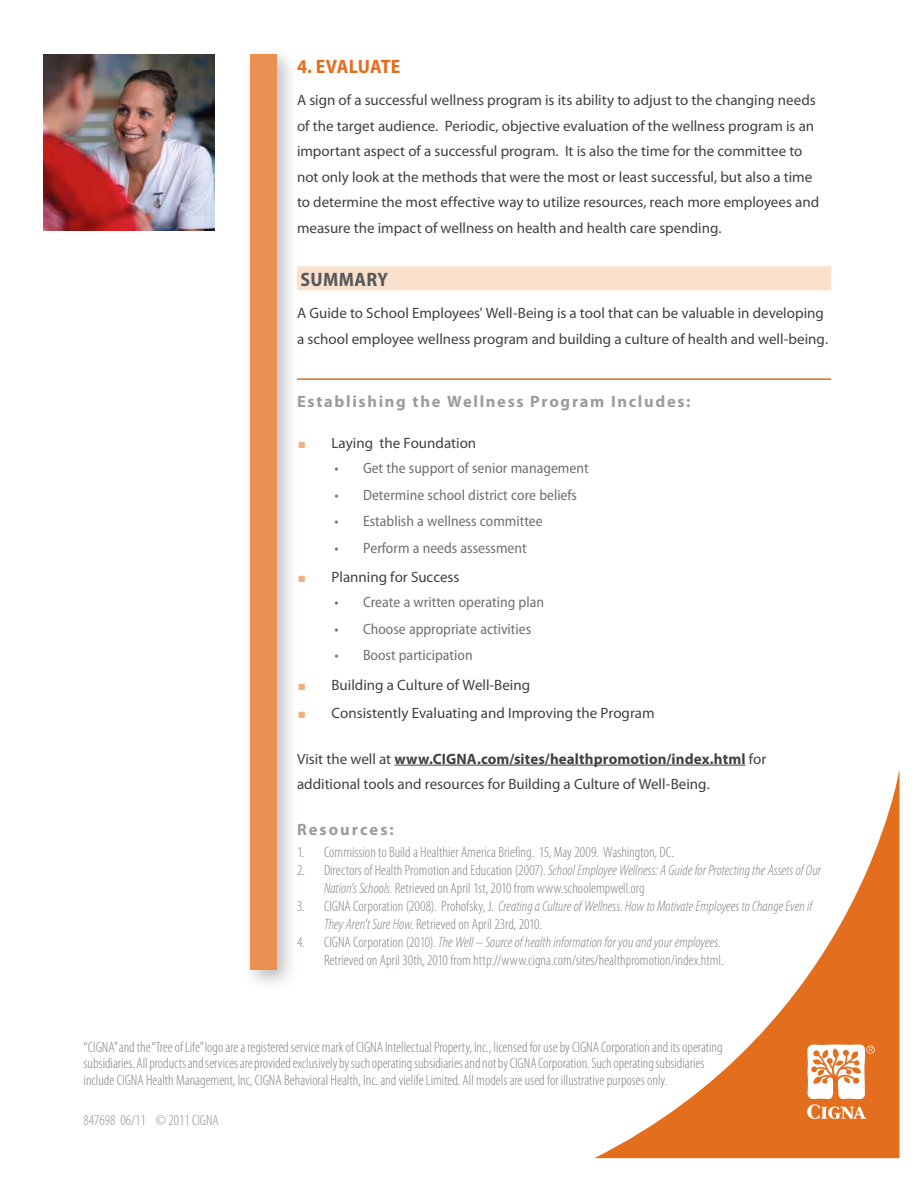
<style>
.page{position:relative;width:918px;height:1188px;background:#fff}
.page>*{position:absolute;margin:0;border:0;box-sizing:border-box;transform-origin:0 0}
.t1{font:700 semi-condensed 19.5px "Myriad Pro";letter-spacing:-.005em;color:#e36f1e}
.t2{font:700 semi-condensed 19.5px "Myriad Pro";letter-spacing:.02em;color:#58595b}
.t3{font:700 16.5px "Myriad Pro";letter-spacing:.105em;color:#9c9c9f}
.t4{font:300 condensed 15px/18px "Myriad Pro";color:#808285}
.t5{font:15px/25.5px "Myriad Pro";color:#414042}
.t6{font:semi-condensed 15px "Myriad Pro";color:#717073}
.t7{font:italic 300 condensed 15px/18px "Myriad Pro";color:#808285}
.t8{font:300 condensed 15px "Myriad Pro";letter-spacing:-.005em;color:#919195}
.s1{color:#f1af7f}
.s2{font-weight:700}
.s3{font-style:italic}
.s4{font-style:normal}
</style>
<div class="page">
<div style="left:297px;top:266px;width:534px;height:24px;background:#fae1ce"></div>
<hr style="left:297px;top:378px;width:534px;height:2px;background:#e36f1e">
<hr style="left:394px;top:765px;width:352px;height:1px;background:#414042">
<svg style="left:595px;top:769px;width:305px;height:389px"></svg>
<svg style="left:807px;top:1044px;width:68px;height:75px"></svg>
<img style="left:44px;top:54px;width:170px;height:176px">
<div style="left:241px;top:45px;width:58px;height:946px;background:#000;opacity:.26"></div>
<div style="left:250px;top:54px;width:27px;height:916px;background:#ea9052"></div>
<h1 class="t1" style="left:297px;top:56px;width:105px">4. EVALUATE</h1>
<p class="t5" style="left:297px;top:88px;width:524px">A sign of a successful wellness program is its ability to adjust to the changing needs of the target audience. Periodic, objective evaluation of the wellness program is an important aspect of a successful program. It is also the time for the committee to not only look at the methods that were the most or least successful, but also a time to determine the most effective way to utilize resources, reach more employees and measure the impact of wellness on health and health care spending.</p>
<h1 class="t2" style="left:300px;top:269px;width:89px">SUMMARY</h1>
<p class="t5" style="left:297px;top:301px;width:533px">A Guide to School Employees' Well-Being is a tool that can be valuable in developing a school employee wellness program and building a culture of health and well-being.</p>
<p class="t3" style="left:297px;top:392px;width:395px">Establishing the Wellness Program Includes:</p>
<p class="t5" style="left:298px;top:431px;width:179px"><span class="s1">■</span> Laying the Foundation</p>
<p class="t6" style="left:334px;top:460px;width:256px">• Get the support of senior management</p>
<p class="t6" style="left:335px;top:486px;width:244px">• Determine school district core beliefs</p>
<p class="t6" style="left:335px;top:513px;width:210px">• Establish a wellness committee</p>
<p class="t6" style="left:335px;top:540px;width:194px">• Perform a needs assessment</p>
<p class="t5" style="left:298px;top:565px;width:162px"><span class="s1">■</span> Planning for Success</p>
<p class="t6" style="left:334px;top:594px;width:211px">• Create a written operating plan</p>
<p class="t6" style="left:335px;top:621px;width:198px">• Choose appropriate activities</p>
<p class="t6" style="left:335px;top:647px;width:140px">• Boost participation</p>
<p class="t5" style="left:298px;top:673px;width:233px"><span class="s1">■</span> Building a Culture of Well-Being</p>
<p class="t5" style="left:298px;top:700px;width:358px"><span class="s1">■</span> Consistently Evaluating and Improving the Program</p>
<p class="t5" style="left:297px;top:746px;width:471px">Visit the well at <span class="s2">www.CIGNA.com/sites/healthpromotion/index.html</span> for additional tools and resources for Building a Culture of Well-Being.</p>
<p class="t3" style="left:297px;top:820px;width:98px">Resources:</p>
<p class="t4" style="left:297px;top:844px;width:378px">1. Commission to Build a Healthier America Briefing. 15, May 2009. Washington, DC.</p>
<p class="t4" style="left:324px;top:862px;width:499px;text-indent:-27px">2. Directors of Health Promotion and Education (2007). <span class="s3">School Employee Wellness: A Guide for Protecting the Assets of Our<br>Nation's Schools</span>. Retrieved on April 1st, 2010 from www.schoolempwell.org</p>
<p class="t7" style="left:324px;top:898px;width:490px;text-indent:-27px"><span class="s4">3. CIGNA Corporation (2008). Prohofsky, J.</span> Creating a Culture of Wellness. How to Motivate Employees to Change Even if<br>They Aren’t Sure How<span class="s4">. Retrieved on April 23rd, 2010.</span></p>
<p class="t4" style="left:297px;top:934px;width:428px;text-align:right">4. CIGNA Corporation (2010). <span class="s3">The Well – Source of health information for you and your employees</span>.<br>Retrieved on April 30th, 2010 from http://www.cigna.com/sites/healthpromotion/index.html.</p>
<p class="t4" style="left:84px;top:1039px;width:641px;line-height:16.5px">“CIGNA” and the “Tree of Life” logo are a registered service mark of CIGNA Intellectual Property, Inc., licensed for use by CIGNA Corporation and its operating subsidiaries. All products and services are provided exclusively by such operating subsidiaries and not by CIGNA Corporation. Such operating subsidiaries include CIGNA Health Management, Inc, CIGNA Behavioral Health, Inc. and vielife Limited. All models are used for illustrative purposes only.</p>
<p class="t8" style="left:84px;top:1112px;width:137px">847698 06/11 © 2011 CIGNA</p>
</div>
